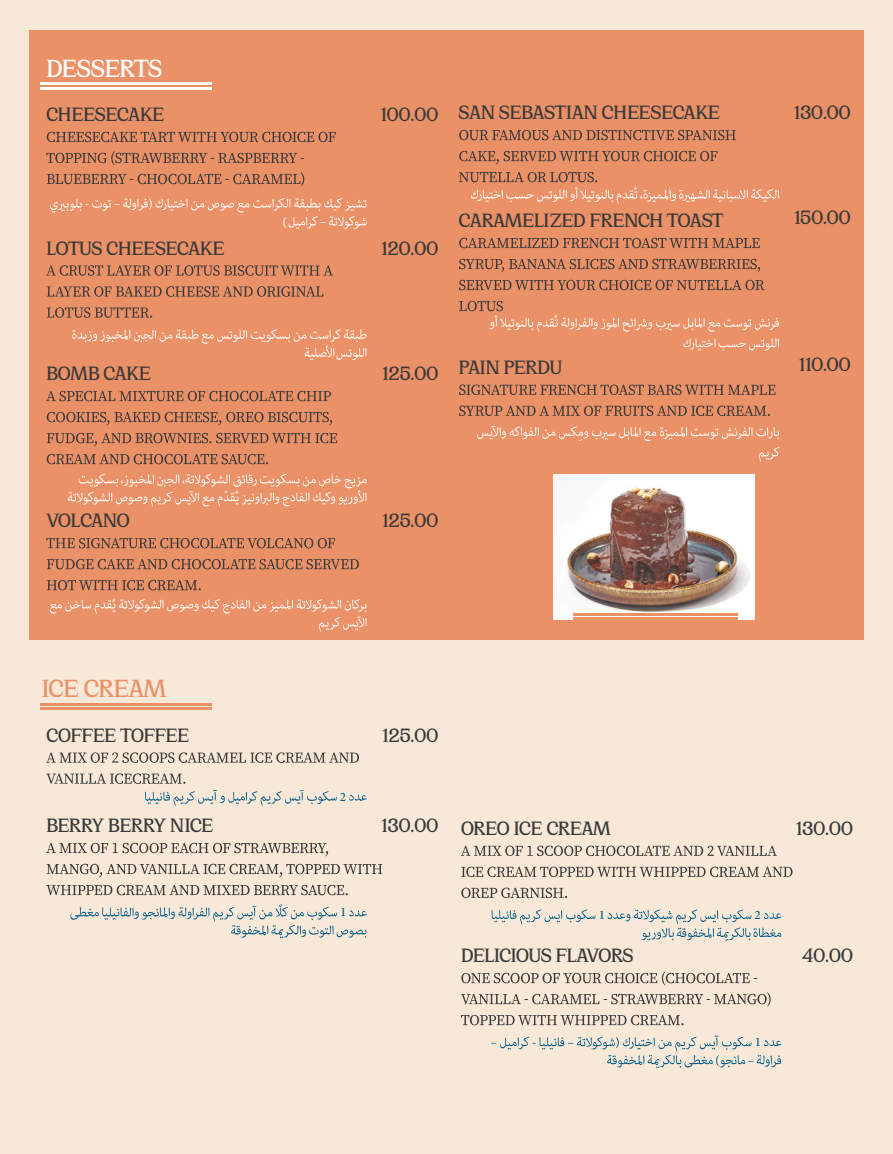
<style>
.page{position:relative;width:893px;height:1154px;background:#fff}
.page>*{position:absolute;margin:0;border:0;box-sizing:border-box;transform-origin:0 0}
.t1{font:27px "Cirka";letter-spacing:-.03em;color:#fff}
.t2{font:27px "Cirka";letter-spacing:-.05em;color:#ea9167}
.t3{font:21px "Cirka";letter-spacing:-.04em;color:#3a3a3a}
.t4{font:18px "Adobe Arabic";color:#fff}
.t5{font:18px "Adobe Arabic";color:#025d8c}
</style>
<div class="page">
<div style="left:0;top:0;width:893px;height:1153px;background:#f7e8d7"></div>
<div style="left:29px;top:30px;width:835px;height:609px;background:#ea9167"></div>
<svg style="left:459px;top:130px;width:277px;height:10px"></svg>
<svg style="left:459px;top:151px;width:258px;height:13px"></svg>
<svg style="left:459px;top:172px;width:320px;height:32px"></svg>
<svg style="left:459px;top:238px;width:301px;height:10px"></svg>
<svg style="left:459px;top:259px;width:301px;height:13px"></svg>
<svg style="left:459px;top:280px;width:305px;height:10px"></svg>
<svg style="left:459px;top:301px;width:320px;height:31px"></svg>
<svg style="left:684px;top:338px;width:95px;height:13px"></svg>
<svg style="left:459px;top:384px;width:316px;height:11px"></svg>
<svg style="left:459px;top:405px;width:311px;height:11px"></svg>
<svg style="left:477px;top:426px;width:302px;height:15px"></svg>
<svg style="left:759px;top:447px;width:21px;height:15px"></svg>
<hr style="left:40px;top:83px;width:171px;height:2px;background:#fff">
<hr style="left:40px;top:87px;width:171px;height:2px;background:#fff">
<svg style="left:47px;top:132px;width:289px;height:10px"></svg>
<svg style="left:46px;top:151px;width:258px;height:14px"></svg>
<svg style="left:47px;top:172px;width:257px;height:14px"></svg>
<svg style="left:50px;top:198px;width:317px;height:31px"></svg>
<svg style="left:46px;top:265px;width:287px;height:11px"></svg>
<svg style="left:47px;top:286px;width:276px;height:11px"></svg>
<svg style="left:47px;top:307px;width:105px;height:11px"></svg>
<svg style="left:72px;top:329px;width:295px;height:31px"></svg>
<svg style="left:46px;top:391px;width:285px;height:10px"></svg>
<svg style="left:47px;top:412px;width:285px;height:13px"></svg>
<svg style="left:47px;top:433px;width:290px;height:13px"></svg>
<svg style="left:47px;top:454px;width:221px;height:10px"></svg>
<svg style="left:68px;top:473px;width:299px;height:34px"></svg>
<hr style="left:40px;top:703px;width:171px;height:2px;background:#ea9167">
<hr style="left:40px;top:707px;width:171px;height:2px;background:#ea9167">
<svg style="left:47px;top:752px;width:312px;height:10px"></svg>
<svg style="left:46px;top:773px;width:139px;height:10px"></svg>
<svg style="left:145px;top:790px;width:192px;height:16px"></svg>
<svg style="left:349px;top:794px;width:18px;height:6px"></svg>
<svg style="left:46px;top:842px;width:282px;height:14px"></svg>
<svg style="left:47px;top:863px;width:335px;height:14px"></svg>
<svg style="left:46px;top:884px;width:302px;height:11px"></svg>
<svg style="left:70px;top:904px;width:297px;height:34px"></svg>
<svg style="left:461px;top:845px;width:316px;height:11px"></svg>
<svg style="left:461px;top:866px;width:331px;height:11px"></svg>
<svg style="left:461px;top:887px;width:106px;height:11px"></svg>
<svg style="left:491px;top:909px;width:104px;height:15px"></svg>
<svg style="left:608px;top:909px;width:173px;height:31px"></svg>
<svg style="left:461px;top:971px;width:296px;height:14px"></svg>
<svg style="left:461px;top:992px;width:310px;height:14px"></svg>
<svg style="left:461px;top:1014px;width:223px;height:11px"></svg>
<svg style="left:491px;top:1035px;width:290px;height:33px"></svg>
<svg style="left:46px;top:538px;width:289px;height:10px"></svg>
<svg style="left:47px;top:559px;width:312px;height:10px"></svg>
<svg style="left:47px;top:580px;width:154px;height:10px"></svg>
<svg style="left:50px;top:599px;width:317px;height:33px"></svg>
<img style="left:554px;top:474px;width:200px;height:145px">
<hr style="left:573px;top:613px;width:165px;height:2px;background:#ea9167">
<hr style="left:573px;top:617px;width:165px;height:3px;background:#ea9167">
<p class="t1" style="left:46px;top:52px;width:118px">DESSERTS</p>
<p class="t3" style="left:46px;top:102px;width:120px">CHEESECAKE</p>
<p class="t3" style="left:380px;top:102px;width:60px">100.00</p>
<p class="t3" style="left:458px;top:100px;width:263px">SAN SEBASTIAN CHEESECAKE</p>
<p class="t3" style="left:794px;top:100px;width:59px">130.00</p>
<p class="t4" style="left:283px;top:209px;width:6px">(</p>
<p class="t3" style="left:46px;top:235px;width:180px">LOTUS CHEESECAKE</p>
<p class="t3" style="left:381px;top:235px;width:59px">120.00</p>
<p class="t4" style="left:634px;top:182px;width:5px">ُ</p>
<p class="t3" style="left:458px;top:208px;width:267px">CARAMELIZED FRENCH TOAST</p>
<p class="t3" style="left:794px;top:205px;width:59px">150.00</p>
<p class="t3" style="left:46px;top:361px;width:106px">BOMB CAKE</p>
<p class="t3" style="left:382px;top:361px;width:58px">125.00</p>
<p class="t4" style="left:554px;top:310px;width:5px">ُ</p>
<p class="t3" style="left:458px;top:354px;width:105px">PAIN PERDU</p>
<p class="t3" style="left:799px;top:351px;width:54px">110.00</p>
<p class="t4" style="left:225px;top:486px;width:16px">ّ ٌ</p>
<p class="t3" style="left:46px;top:508px;width:86px">VOLCANO</p>
<p class="t3" style="left:382px;top:508px;width:58px">125.00</p>
<p class="t4" style="left:579px;top:418px;width:5px">ِ</p>
<p class="t4" style="left:112px;top:593px;width:5px">ُ</p>
<p class="t2" style="left:41px;top:672px;width:127px">ICE CREAM</p>
<p class="t3" style="left:46px;top:722px;width:145px">COFFEE TOFFEE</p>
<p class="t3" style="left:382px;top:722px;width:58px">125.00</p>
<p class="t5" style="left:340px;top:783px;width:8px">2</p>
<p class="t3" style="left:46px;top:812px;width:169px">BERRY BERRY NICE</p>
<p class="t3" style="left:381px;top:812px;width:59px">130.00</p>
<p class="t3" style="left:461px;top:815px;width:152px">OREO ICE CREAM</p>
<p class="t3" style="left:796px;top:815px;width:59px">130.00</p>
<p class="t5" style="left:340px;top:899px;width:8px">1</p>
<p class="t5" style="left:599px;top:902px;width:8px">1</p>
<p class="t5" style="left:755px;top:902px;width:8px">2</p>
<p class="t3" style="left:461px;top:942px;width:174px">DELICIOUS FLAVORS</p>
<p class="t3" style="left:802px;top:942px;width:53px">40.00</p>
<p class="t5" style="left:755px;top:1029px;width:8px">1</p>
</div>
